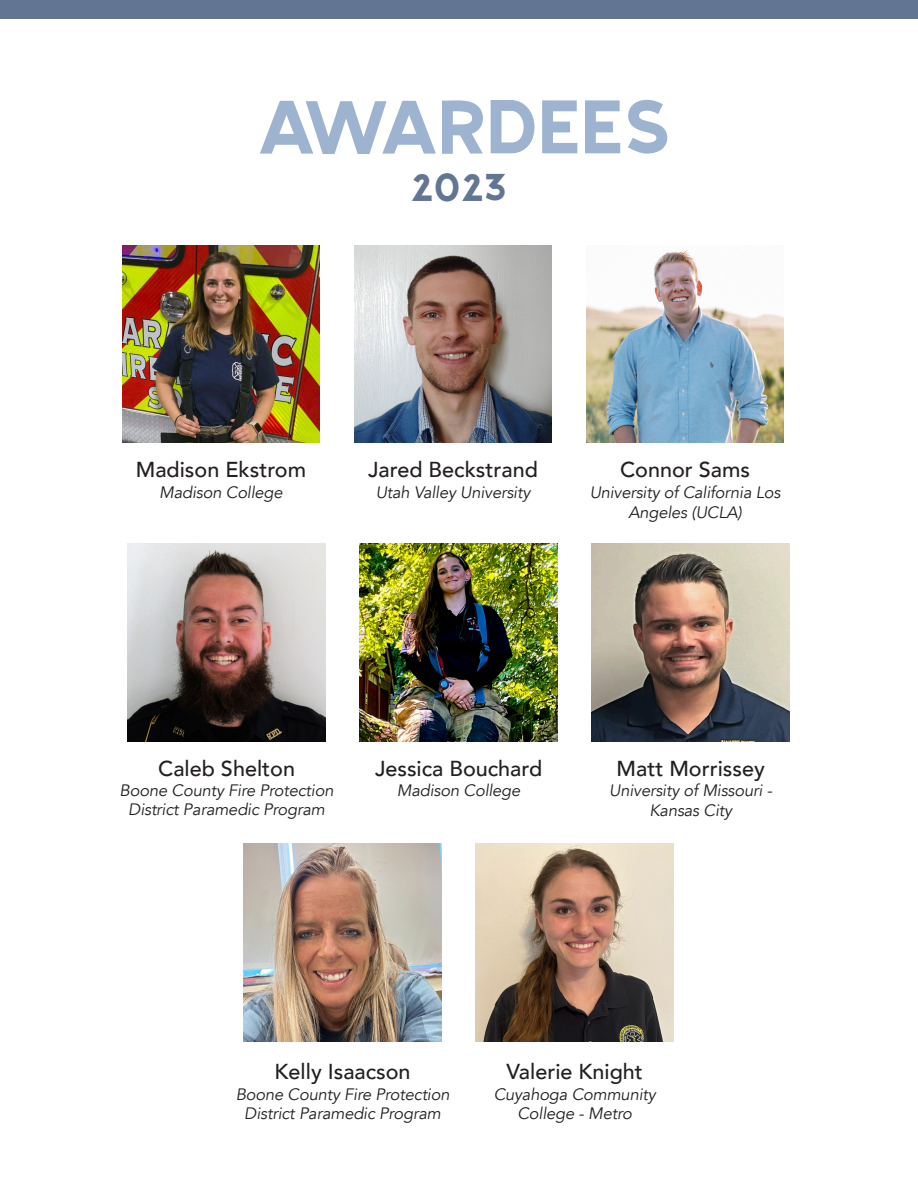
<style>
.page{position:relative;width:918px;height:1188px;background:#fff}
.page>*{position:absolute;margin:0;border:0;box-sizing:border-box;transform-origin:0 0}
.t1{font:69px "Salmon";color:#9db3cf}
.t2{font:34.65px "Salmon";color:#627593}
.t3{font:500 21.6px "Avenir";color:#231f20}
.t4{font:italic 16.5px/19px "Avenir";letter-spacing:-.01em;color:#231f20;text-align:center}
</style>
<div class="page">
<div style="left:0;top:0;width:918px;height:18px;background:#627593"></div>
<img style="left:128px;top:543px;width:197px;height:198px">
<img style="left:122px;top:245px;width:198px;height:198px">
<img style="left:360px;top:543px;width:197px;height:198px">
<img style="left:354px;top:245px;width:198px;height:198px">
<img style="left:244px;top:844px;width:197px;height:197px">
<img style="left:592px;top:543px;width:198px;height:198px">
<img style="left:586px;top:249px;width:198px;height:194px">
<img style="left:476px;top:844px;width:197px;height:197px">
<p class="t1" style="left:258px;top:89px;width:415px">AWARDEES</p>
<p class="t2" style="left:410px;top:168px;width:98px">2023</p>
<p class="t3" style="left:136px;top:451px;width:172px">Madison Ekstrom</p>
<p class="t4" style="left:159px;top:483px;width:125px">Madison College</p>
<p class="t3" style="left:368px;top:451px;width:171px">Jared Beckstrand</p>
<p class="t4" style="left:376px;top:483px;width:156px">Utah Valley University</p>
<p class="t3" style="left:620px;top:451px;width:132px">Connor Sams</p>
<p class="t4" style="left:590px;top:482px;width:192px;line-height:20.2px">University of California Los<br>Angeles (UCLA)</p>
<p class="t3" style="left:158px;top:749px;width:138px">Caleb Shelton</p>
<p class="t4" style="left:120px;top:781px;width:215px">Boone County Fire Protection<br>District Paramedic Program</p>
<p class="t3" style="left:375px;top:749px;width:169px">Jessica Bouchard</p>
<p class="t4" style="left:397px;top:781px;width:125px">Madison College</p>
<p class="t3" style="left:617px;top:749px;width:150px">Matt Morrissey</p>
<p class="t4" style="left:609px;top:781px;width:164px">University of Missouri -</p>
<p class="t4" style="left:649px;top:801px;width:84px">Kansas City</p>
<p class="t3" style="left:275px;top:1053px;width:138px">Kelly Isaacson</p>
<p class="t4" style="left:236px;top:1085px;width:215px">Boone County Fire Protection<br>District Paramedic Program</p>
<p class="t3" style="left:507px;top:1053px;width:138px">Valerie Knight</p>
<p class="t4" style="left:494px;top:1085px;width:164px">Cuyahoga Community</p>
<p class="t4" style="left:517px;top:1104px;width:116px">College - Metro</p>
</div>
